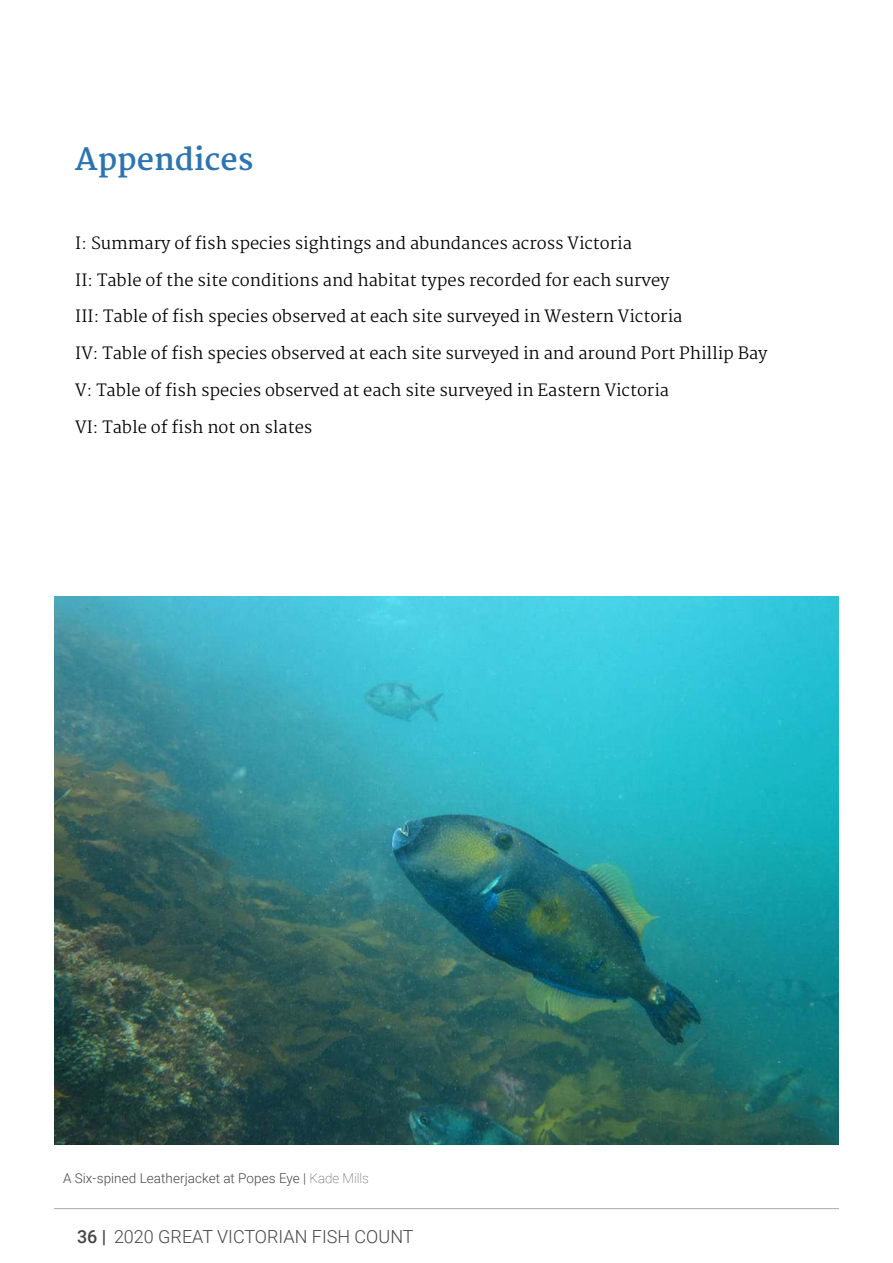
<style>
.page{position:relative;width:893px;height:1263px;background:#fff}
.page>*{position:absolute;margin:0;border:0;box-sizing:border-box;transform-origin:0 0}
.t1{font:700 30px "Martel";color:#2d74b1}
.t2{font:300 18px "Roboto";color:#464646}
.t3{font:300 16.5px "Martel";color:#000}
.t4{font:300 13.5px "Roboto";letter-spacing:.005em;color:#464646}
.s1{font-weight:100}
.s2{font-weight:500}
</style>
<div class="page">
<hr style="left:54px;top:1208px;width:785px;height:1px;background:#aaa">
<img style="left:54px;top:596px;width:785px;height:549px">
<h1 class="t1" style="left:75px;top:145px;width:180px">Appendices</h1>
<p class="t3" style="left:75px;top:235px;width:558px">I: Summary of fish species sightings and abundances across Victoria</p>
<p class="t3" style="left:75px;top:271px;width:596px">II: Table of the site conditions and habitat types recorded for each survey</p>
<p class="t3" style="left:75px;top:308px;width:609px">III: Table of fish species observed at each site surveyed in Western Victoria</p>
<p class="t3" style="left:75px;top:345px;width:694px">IV: Table of fish species observed at each site surveyed in and around Port Phillip Bay</p>
<p class="t3" style="left:75px;top:382px;width:595px">V: Table of fish species observed at each site surveyed in Eastern Victoria</p>
<p class="t3" style="left:75px;top:419px;width:239px">VI: Table of fish not on slates</p>
<p class="t4" style="left:63px;top:1172px;width:307px">A Six-spined Leatherjacket at Popes Eye | <span class="s1">Kade Mills</span></p>
<p class="t2" style="left:77px;top:1226px;width:338px"><span class="s2">36 |</span> 2020 GREAT VICTORIAN FISH COUNT</p>
</div>
